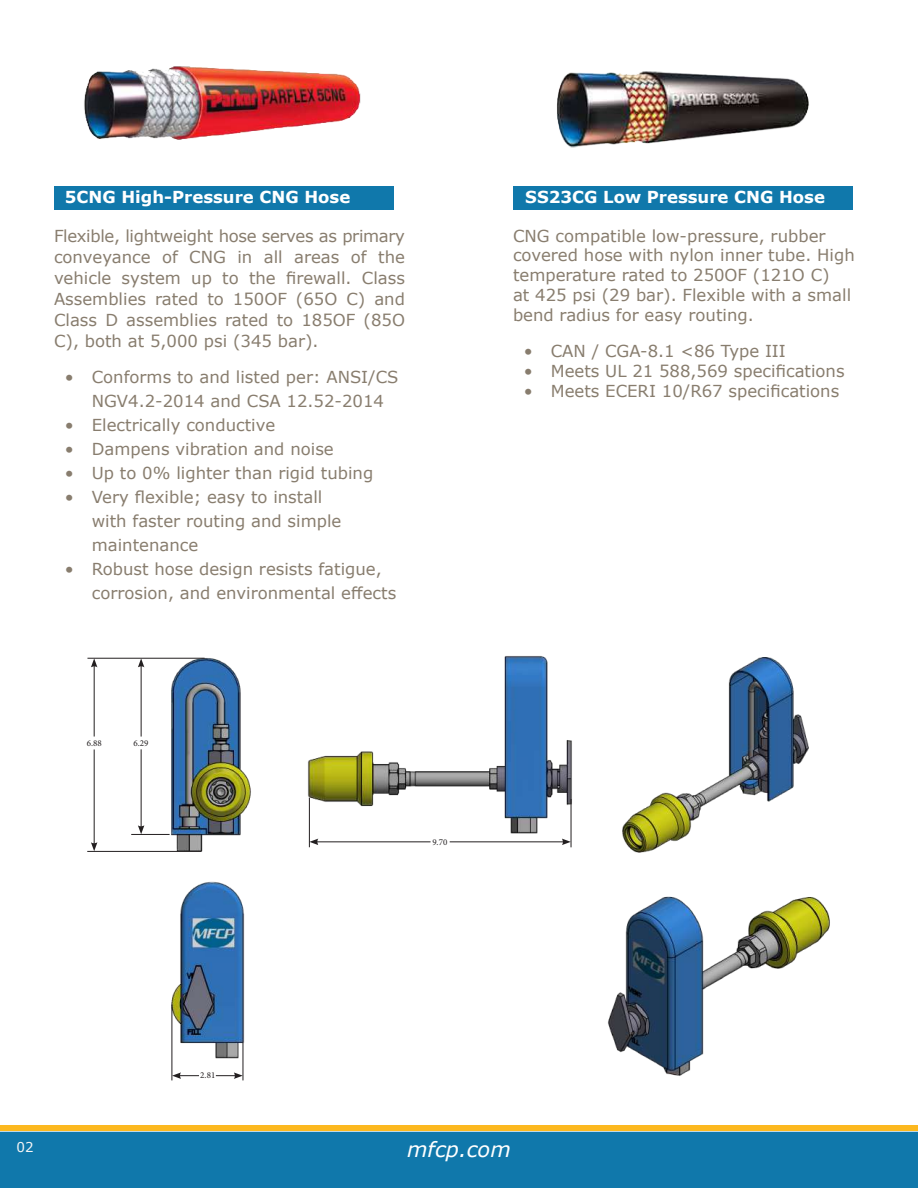
<style>
.page{position:relative;width:918px;height:1188px;background:#fff}
.page>*{position:absolute;margin:0;border:0;box-sizing:border-box;transform-origin:0 0}
.t1{font:italic 21px "Verdana";color:#fff}
.t2{font:16.5px/21px "Verdana";color:#887d6e}
.t3{font:700 16.5px "Verdana";color:#fff}
.t4{font:13.5px "Verdana";color:#f5f5f5}
.t5{font:9px "Minion Pro";color:#231f20}
</style>
<div class="page">
<img style="left:84px;top:66px;width:277px;height:74px">
<img style="left:557px;top:71px;width:252px;height:77px">
<img style="left:622px;top:657px;width:187px;height:196px">
<img style="left:608px;top:896px;width:222px;height:180px">
<img style="left:87px;top:657px;width:164px;height:195px">
<hr style="left:87px;top:658px;width:118px;height:1px;background:#231f20">
<hr style="left:87px;top:851px;width:115px;height:1px;background:#231f20">
<hr style="left:131px;top:834px;width:39px;height:1px;background:#231f20">
<hr style="left:94px;top:665px;width:1px;height:72px;background:#231f20">
<svg style="left:91px;top:658px;width:6px;height:9px"></svg>
<hr style="left:94px;top:749px;width:1px;height:96px;background:#231f20">
<svg style="left:91px;top:842px;width:6px;height:9px"></svg>
<hr style="left:141px;top:665px;width:1px;height:72px;background:#231f20">
<svg style="left:138px;top:658px;width:6px;height:9px"></svg>
<hr style="left:141px;top:749px;width:1px;height:79px;background:#231f20">
<svg style="left:138px;top:825px;width:6px;height:9px"></svg>
<img style="left:308px;top:656px;width:264px;height:192px">
<hr style="left:309px;top:798px;width:1px;height:49px;background:#231f20">
<hr style="left:571px;top:799px;width:1px;height:48px;background:#231f20">
<hr style="left:316px;top:842px;width:115px;height:1px;background:#231f20">
<svg style="left:309px;top:839px;width:9px;height:6px"></svg>
<hr style="left:450px;top:842px;width:114px;height:1px;background:#231f20">
<svg style="left:562px;top:839px;width:9px;height:6px"></svg>
<img style="left:171px;top:882px;width:74px;height:199px">
<hr style="left:172px;top:1005px;width:1px;height:75px;background:#231f20">
<hr style="left:243px;top:1043px;width:1px;height:37px;background:#231f20">
<svg style="left:172px;top:1072px;width:27px;height:7px"></svg>
<svg style="left:216px;top:1072px;width:27px;height:7px"></svg>
<div style="left:0;top:1125px;width:918px;height:6px;background:#fcb81f"></div>
<div style="left:0;top:1132px;width:918px;height:56px;background:#1078ab"></div>
<div style="left:54px;top:186px;width:339px;height:24px;background:#1078ab"></div>
<div style="left:513px;top:186px;width:340px;height:24px;background:#1078ab"></div>
<p class="t3" style="left:65px;top:185px;width:287px">5CNG High-Pressure CNG Hose</p>
<p class="t3" style="left:525px;top:185px;width:301px">SS23CG Low Pressure CNG Hose</p>
<p class="t2" style="left:54px;top:225px;width:353px;text-align:justify">Flexible, lightweight hose serves as primary conveyance of CNG in all areas of the vehicle system up to the firewall. Class Assemblies rated to 150OF (65O C) and Class D assemblies rated to 185OF (85O C), both at 5,000 psi (345 bar).</p>
<p class="t2" style="left:513px;top:226px;width:343px;line-height:19.8px">CNG compatible low-pressure, rubber covered hose with nylon inner tube. High temperature rated to 250OF (121O C)<br>at 425 psi (29 bar). Flexible with a small bend radius for easy routing.</p>
<p class="t2" style="left:92px;top:364px;width:308px;line-height:24px;text-indent:-27px">• Conforms to and listed per: ANSI/CS<br>NGV4.2-2014 and CSA 12.52-2014</p>
<p class="t2" style="left:65px;top:414px;width:212px">• Electrically conductive</p>
<p class="t2" style="left:65px;top:438px;width:271px">• Dampens vibration and noise</p>
<p class="t2" style="left:65px;top:462px;width:310px">• Up to 0% lighter than rigid tubing</p>
<p class="t2" style="left:92px;top:484px;width:251px;line-height:24px;text-indent:-27px">• Very flexible; easy to install with faster routing and simple maintenance</p>
<p class="t2" style="left:92px;top:556px;width:306px;line-height:24px;text-indent:-27px">• Robust hose design resists fatigue, corrosion, and environmental effects</p>
<p class="t2" style="left:524px;top:340px;width:264px">• CAN / CGA-8.1 &lt;86 Type III</p>
<p class="t2" style="left:524px;top:360px;width:322px">• Meets UL 21 588,569 specifications</p>
<p class="t2" style="left:524px;top:380px;width:317px">• Meets ECERI 10/R67 specifications</p>
<p class="t5" style="left:87px;top:737px;width:17px">6.88</p>
<p class="t5" style="left:133px;top:737px;width:17px">6.29</p>
<p class="t5" style="left:200px;top:1069px;width:17px">2.81</p>
<p class="t5" style="left:432px;top:836px;width:17px">9.70</p>
<p class="t4" style="left:16px;top:1138px;width:19px">02</p>
<p class="t1" style="left:407px;top:1135px;width:105px">mfcp.com</p>
</div>
